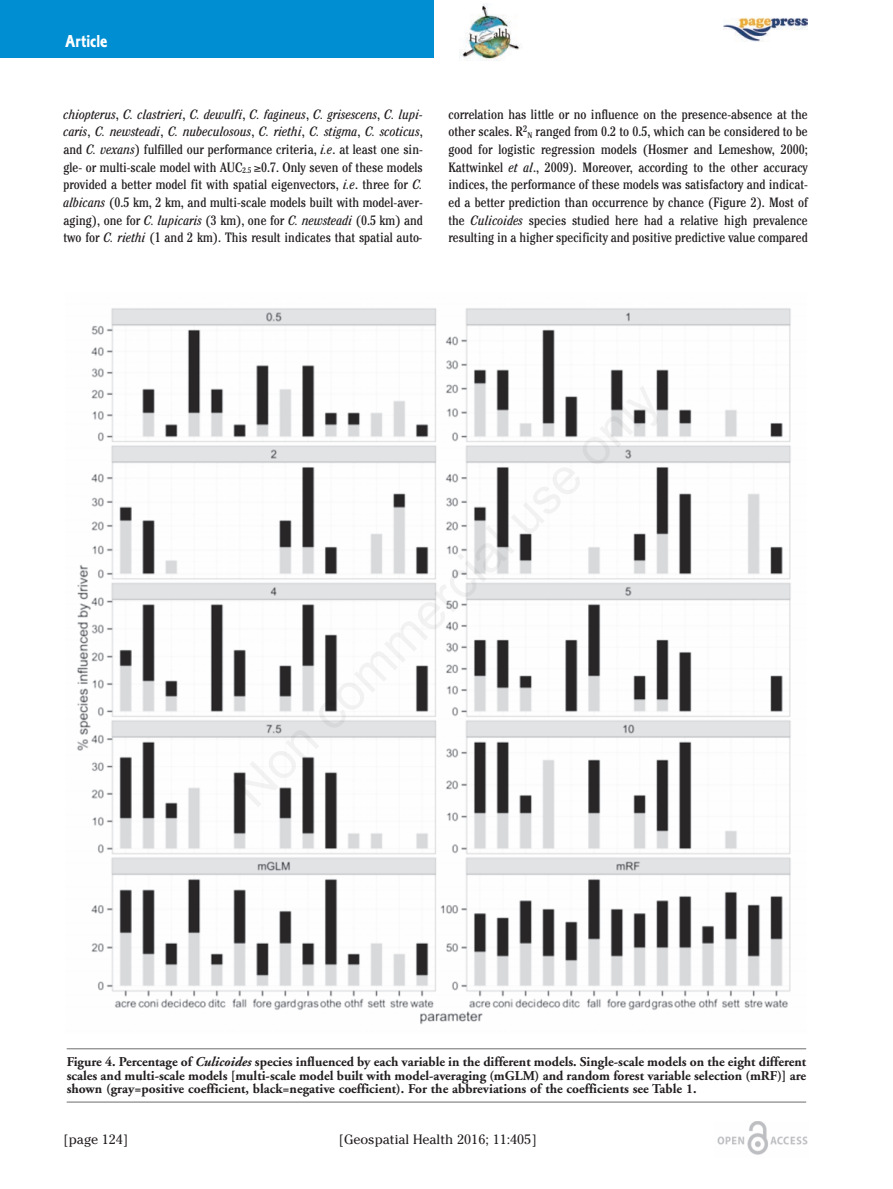
<style>
.page{position:relative;width:893px;height:1189px;background:#fff}
.page>*{position:absolute;margin:0;border:0;box-sizing:border-box;transform-origin:0 0}
.t1{font:18px "Corinthian Bold Condensed Plain";color:#fff}
.t2{font:condensed 13.5px/17.7px "Cheltenham";color:#231f20;text-align:justify}
.t3{font:700 13.5px/13.5px "Adobe Garamond";color:#231f20;text-align:justify}
.t4{font:13.5px "Cheltenham";color:#231f20}
.s1{font-style:italic}
</style>
<div class="page">
<div style="left:0;top:0;width:433px;height:58px;background:#008ed2"></div>
<img style="left:717px;top:1121px;width:91px;height:34px">
<img style="left:723px;top:17px;width:84px;height:24px">
<img style="left:459px;top:4px;width:61px;height:56px">
<hr style="left:67px;top:1048px;width:739px;height:1px;background:#6c6d70">
<hr style="left:67px;top:1102px;width:739px;height:1px;background:#6c6d70">
<img style="left:77px;top:308px;width:714px;height:716px">
<h1 class="t1" style="left:65px;top:35px;width:44px">Article</h1>
<p class="t2" style="left:63px;top:106px;width:361px"><span class="s1">chiopterus</span>, <span class="s1">C. clastrieri</span>, <span class="s1">C. dewulfi</span>, <span class="s1">C. fagineus</span>, <span class="s1">C. grisescens</span>, <span class="s1">C. lupi&shy;caris</span>, <span class="s1">C. newsteadi</span>, <span class="s1">C. nubeculosous</span>, <span class="s1">C. riethi</span>, <span class="s1">C. stigma</span>, <span class="s1">C. scoticus</span>, and <span class="s1">C. vexans</span>) fulfilled our performance criteria, <span class="s1">i.e</span>. at least one sin&shy;gle- or multi-scale model with AUC<sub>2.5</sub> ≥0.7. Only seven of these models provided a better model fit with spatial eigenvectors, <span class="s1">i.e</span>. three for <span class="s1">C. albicans</span> (0.5 km, 2 km, and multi-scale models built with model-aver&shy;aging), one for <span class="s1">C. lupicaris</span> (3 km), one for <span class="s1">C. newsteadi</span> (0.5 km) and two for <span class="s1">C. riethi</span> (1 and 2 km). This result indicates that spatial auto-</p>
<p class="t2" style="left:448px;top:106px;width:361px">correlation has little or no influence on the presence-absence at the other scales. R<sup>2</sup><sub>N</sub> ranged from 0.2 to 0.5, which can be considered to be good for logistic regression models (Hosmer and Lemeshow, 2000; Kattwinkel <span class="s1">et al</span>., 2009). Moreover, according to the other accuracy indices, the performance of these models was satisfactory and indicat&shy;ed a better prediction than occurrence by chance (Figure 2). Most of the <span class="s1">Culicoides</span> species studied here had a relative high prevalence resulting in a higher specificity and positive predictive value compared</p>
<p class="t3" style="left:67px;top:1056px;width:741px">Figure 4. Percentage of <span class="s1">Culicoides</span> species influenced by each variable in the different models. Single-scale models on the eight different scales and multi-scale models [multi-scale model built with model-averaging (mGLM) and random forest variable selection (mRF)] are shown (gray=positive coefficient, black=negative coefficient). For the abbreviations of the coefficients see Table 1.</p>
<p class="t4" style="left:63px;top:1131px;width:66px">[page 124]</p>
<p class="t4" style="left:339px;top:1131px;width:199px">[Geospatial Health 2016; 11:405]</p>
</div>
